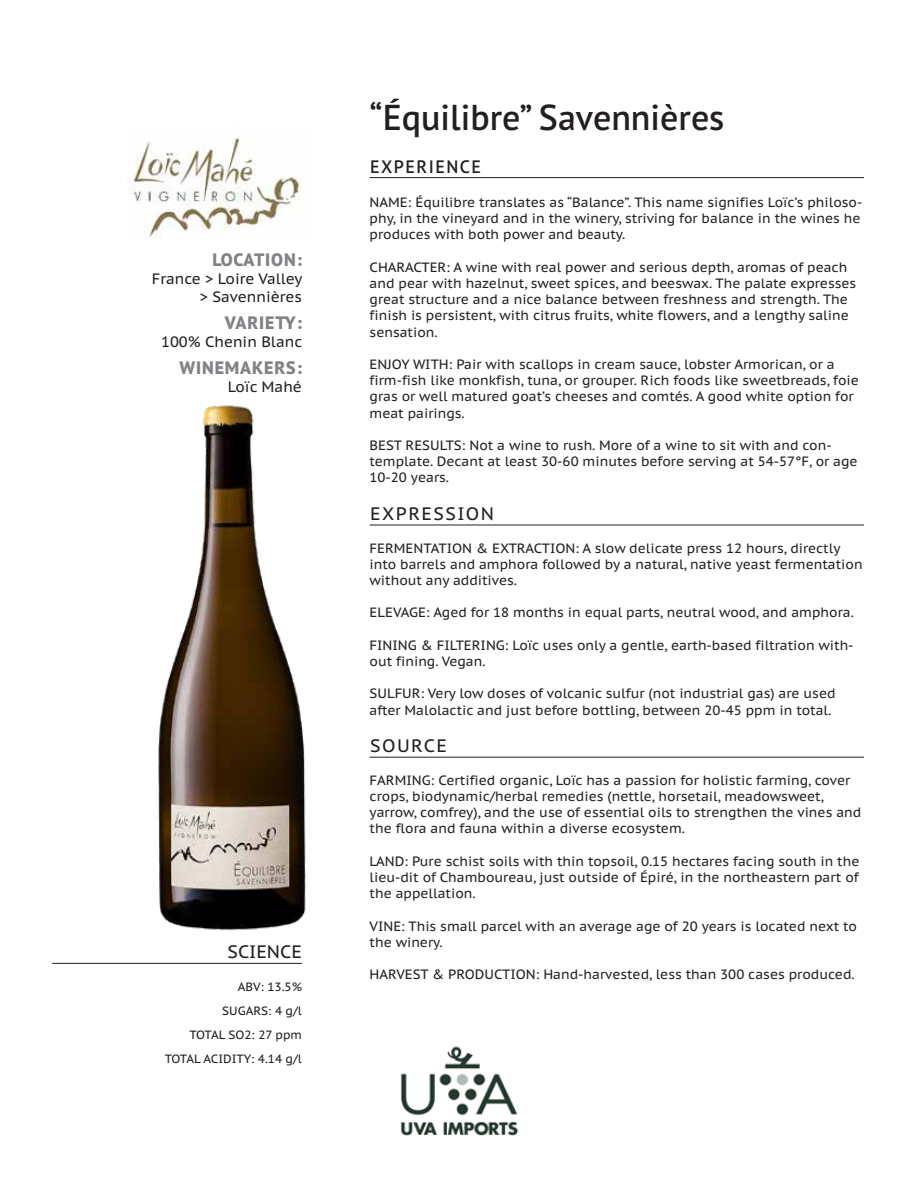
<style>
.page{position:relative;width:918px;height:1188px;background:#fff}
.page>*{position:absolute;margin:0;border:0;box-sizing:border-box;transform-origin:0 0}
.t1{font:600 36px "PT Sans Pro";color:#231f20}
.t2{font:800 18px "PT Sans Pro";letter-spacing:.05em;color:#808285}
.t3{font:18px "PT Sans Pro Caption";letter-spacing:.08em;color:#231f20}
.t4{font:600 18px "PT Sans Pro";letter-spacing:.08em;color:#231f20}
.t5{font:18px "PT Sans Pro Caption";color:#231f20}
.t6{font:15px/18px "PT Sans Pro Caption";color:#231f20;text-align:right}
.t7{font:13.5px/16.2px "PT Sans Pro Caption";color:#231f20}
.t8{font:12px/24px "PT Sans Pro Caption";color:#231f20;text-align:right}
</style>
<div class="page">
<hr style="left:370px;top:177px;width:494px;height:1px;background:#231f20">
<hr style="left:370px;top:525px;width:494px;height:1px;background:#231f20">
<hr style="left:370px;top:757px;width:494px;height:1px;background:#231f20">
<img style="left:158px;top:405px;width:148px;height:526px">
<img style="left:127px;top:137px;width:173px;height:101px">
<hr style="left:52px;top:963px;width:250px;height:1px;background:#231f20">
<img style="left:400px;top:1046px;width:119px;height:90px">
<h2 class="t2" style="left:213px;top:247px;width:91px">LOCATION:</h2>
<p class="t6" style="left:152px;top:269px;width:152px">France &gt; Loire Valley &gt; Savennières</p>
<h2 class="t2" style="left:225px;top:310px;width:79px">VARIETY:</h2>
<p class="t6" style="left:161px;top:332px;width:143px">100% Chenin Blanc</p>
<h2 class="t2" style="left:179px;top:355px;width:124px">WINEMAKERS:</h2>
<p class="t6" style="left:228px;top:377px;width:76px">Loïc Mahé</p>
<h2 class="t5" style="left:228px;top:940px;width:76px">SCIENCE</h2>
<p class="t8" style="left:165px;top:975px;width:139px">ABV: 13.5%<br>SUGARS: 4 g/l<br>TOTAL SO2: 27 ppm<br>TOTAL ACIDITY: 4.14 g/l</p>
<h1 class="t1" style="left:370px;top:93px;width:356px">“Équilibre” Savennières</h1>
<h2 class="t4" style="left:370px;top:155px;width:112px">EXPERIENCE</h2>
<p class="t7" style="left:370px;top:194px;width:494px">NAME: Équilibre translates as “Balance”. This name signifies Loïc’s philoso&shy;phy, in the vineyard and in the winery, striving for balance in the wines he produces with both power and beauty.</p>
<p class="t7" style="left:370px;top:259px;width:488px">CHARACTER: A wine with real power and serious depth, aromas of peach and pear with hazelnut, sweet spices, and beeswax. The palate expresses great structure and a nice balance between freshness and strength. The finish is persistent, with citrus fruits, white flowers, and a lengthy saline sensation.</p>
<p class="t7" style="left:370px;top:356px;width:491px">ENJOY WITH: Pair with scallops in cream sauce, lobster Armorican, or a firm-fish like monkfish, tuna, or grouper. Rich foods like sweetbreads, foie gras or well matured goat’s cheeses and comtés. A good white option for meat pairings.</p>
<p class="t7" style="left:370px;top:437px;width:490px">BEST RESULTS: Not a wine to rush. More of a wine to sit with and con&shy;template. Decant at least 30-60 minutes before serving at 54-57°F, or age<br>10-20 years.</p>
<h2 class="t3" style="left:370px;top:502px;width:125px">EXPRESSION</h2>
<p class="t7" style="left:370px;top:539px;width:495px">FERMENTATION &amp; EXTRACTION: A slow delicate press 12 hours, directly into barrels and amphora followed by a natural, native yeast fermentation without any additives.</p>
<p class="t7" style="left:370px;top:604px;width:486px">ELEVAGE: Aged for 18 months in equal parts, neutral wood, and amphora.</p>
<p class="t7" style="left:370px;top:637px;width:486px">FINING &amp; FILTERING: Loïc uses only a gentle, earth-based filtration with&shy;out fining. Vegan.</p>
<p class="t7" style="left:370px;top:685px;width:468px">SULFUR: Very low doses of volcanic sulfur (not industrial gas) are used after Malolactic and just before bottling, between 20-45 ppm in total.</p>
<h2 class="t3" style="left:370px;top:734px;width:78px">SOURCE</h2>
<p class="t7" style="left:370px;top:772px;width:493px">FARMING: Certified organic, Loïc has a passion for holistic farming, cover crops, biodynamic/herbal remedies (nettle, horsetail, meadowsweet, yarrow, comfrey), and the use of essential oils to strengthen the vines and the flora and fauna within a diverse ecosystem.</p>
<p class="t7" style="left:370px;top:853px;width:491px;text-align:justify">LAND: Pure schist soils with thin topsoil, 0.15 hectares facing south in the lieu-dit of Chamboureau, just outside of Épiré, in the northeastern part of the appellation.</p>
<p class="t7" style="left:370px;top:917px;width:489px">VINE: This small parcel with an average age of 20 years is located next to the winery.</p>
<p class="t7" style="left:370px;top:966px;width:487px">HARVEST &amp; PRODUCTION: Hand-harvested, less than 300 cases produced.</p>
</div>
